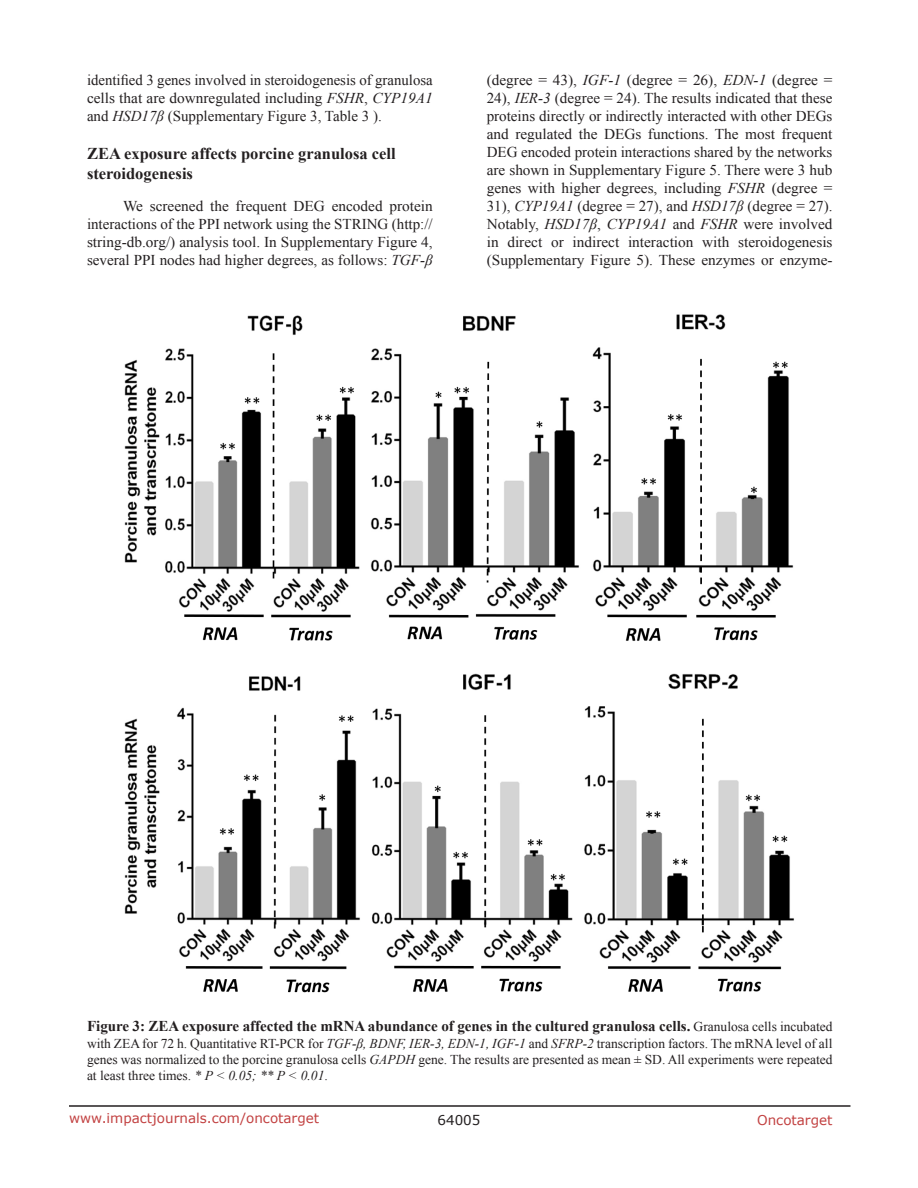
<style>
.page{position:relative;width:918px;height:1188px;background:#fff}
.page>*{position:absolute;margin:0;border:0;box-sizing:border-box;transform-origin:0 0}
.SubHeading{font:700 16.5px/19.8px "Times New Roman";color:#231f20}
.BodyText{font:15px/18px "Times New Roman";color:#231f20;text-align:justify}
.figuretext{font:700 15px "Times New Roman";color:#231f20}
.figuretext-2{font:13.5px/16.2px "Times New Roman";color:#231f20;text-align:justify}
.t1{font:13.5px "Verdana";color:#c24141}
.t2{font:13.5px "Verdana";color:#231f20}
.s1{font-style:italic}
.s2{font-weight:400;font-size:13.5px}
</style>
<div class="page">
<hr style="left:69px;top:1105px;width:781px;height:2px;background:#231f20">
<img style="left:124px;top:314px;width:670px;height:679px">
<p class="BodyText" style="left:87px;top:71px;width:347px">identified 3 genes involved in steroidogenesis of granulosa cells that are downregulated including <span class="s1">FSHR</span>, <span class="s1">CYP19A1 </span>and <span class="s1">HSD17β</span> (Supplementary Figure 3, Table 3 ).</p>
<p class="SubHeading" style="left:87px;top:143px;width:310px">ZEA exposure affects porcine granulosa cell steroidogenesis</p>
<p class="BodyText" style="left:87px;top:196px;width:347px;text-indent:36px">We screened the frequent DEG encoded protein interactions of the PPI network using the STRING (http:// string-db.org/) analysis tool. In Supplementary Figure 4, several PPI nodes had higher degrees, as follows: <span class="s1">TGF-β</span></p>
<p class="BodyText" style="left:487px;top:71px;width:347px">(degree = 43), <span class="s1">IGF-1</span> (degree = 26), <span class="s1">EDN-1</span> (degree = 24), <span class="s1">IER-3</span> (degree = 24). The results indicated that these proteins directly or indirectly interacted with other DEGs and regulated the DEGs functions. The most frequent DEG encoded protein interactions shared by the networks are shown in Supplementary Figure 5. There were 3 hub genes with higher degrees, including <span class="s1">FSHR</span> (degree = 31), <span class="s1">CYP19A1</span> (degree = 27), and <span class="s1">HSD17β</span> (degree = 27).<br>Notably, <span class="s1">HSD17β</span>, <span class="s1">CYP19A1</span> and <span class="s1">FSHR</span> were involved in direct or indirect interaction with steroidogenesis (Supplementary Figure 5). These enzymes or enzyme-</p>
<p class="figuretext" style="left:87px;top:1016px;width:747px">Figure 3: ZEA exposure affected the mRNA abundance of genes in the cultured granulosa cells. <span class="s2">Granulosa cells incubated</span></p>
<p class="figuretext-2" style="left:87px;top:1035px;width:747px">with ZEA for 72 h. Quantitative RT-PCR for <span class="s1">TGF-β, BDNF, IER-3, EDN-1, IGF-1</span> and <span class="s1">SFRP-2</span> transcription factors. The mRNA level of all genes was normalized to the porcine granulosa cells <span class="s1">GAPDH</span> gene. The results are presented as mean ± SD. All experiments were repeated at least three times. <span class="s1">* P &lt; 0.05; ** P &lt; 0.01</span>.</p>
<p class="t1" style="left:69px;top:1109px;width:252px">www.impactjournals.com/oncotarget</p>
<p class="t2" style="left:438px;top:1111px;width:44px">64005</p>
<p class="t1" style="left:757px;top:1111px;width:77px">Oncotarget</p>
</div>
